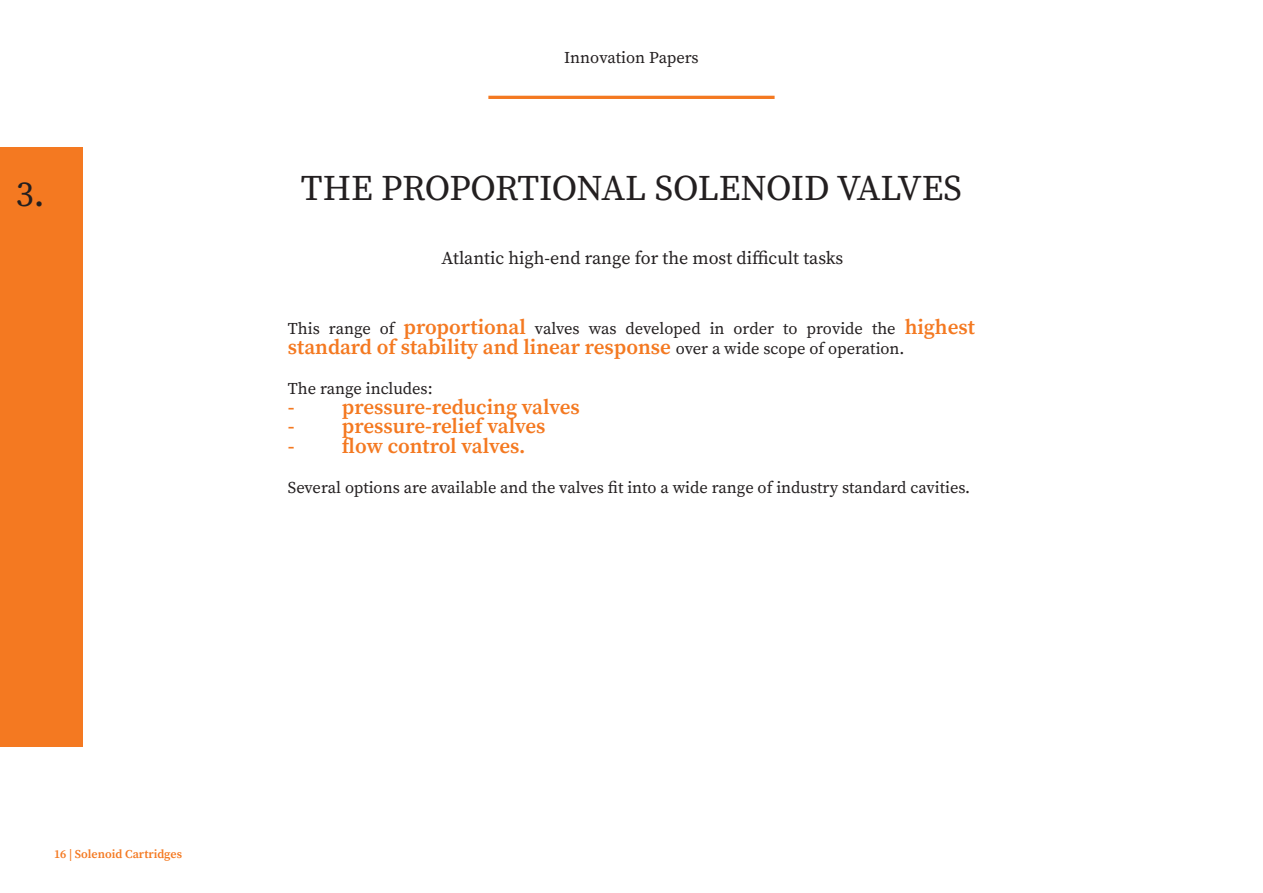
<style>
.page{position:relative;width:1263px;height:893px;background:#fff}
.page>*{position:absolute;margin:0;border:0;box-sizing:border-box;transform-origin:0 0}
.Titolo_sezione{font:36px "Source Serif Pro";letter-spacing:-.02em;color:#231f20}
.Pagina_mastro_-_Nume{font:36px "Source Serif Pro";color:#231f20}
.Sottotitolo_sezione{font:600 21px "Source Serif Pro";color:#f47921}
.Sottotitolo_sezione-2{font:18px "Source Serif Pro";color:#231f20}
.Sottotitolo_sezione-3{font:16.5px "Source Serif Pro";color:#231f20}
.t1{font:600 12px "Source Serif Pro";color:#f47921}
.s1{font-weight:600;font-size:21px;color:#f47921}
.s2{font-weight:400;font-size:16.5px;color:#231f20}
</style>
<div class="page">
<hr style="left:488px;top:96px;width:287px;height:3px;background:#f47921">
<div style="left:0;top:147px;width:83px;height:599px;background:#f47921"></div>
<p class="Pagina_mastro_-_Nume" style="left:16px;top:170px;width:30px">3.</p>
<p class="Sottotitolo_sezione-3" style="left:564px;top:47px;width:136px">Innovation Papers</p>
<p class="Titolo_sezione" style="left:301px;top:164px;width:662px">THE PROPORTIONAL SOLENOID VALVES</p>
<p class="Sottotitolo_sezione-2" style="left:442px;top:246px;width:403px">Atlantic high-end range for the most difficult tasks</p>
<p class="Sottotitolo_sezione-3" style="left:288px;top:318px;width:689px">This range of <span class="s1">proportional</span> valves was developed in order to provide the <span class="s1">highest</span></p>
<p class="Sottotitolo_sezione" style="left:288px;top:333px;width:618px">standard of stability and linear response <span class="s2">over a wide scope of operation.</span></p>
<p class="Sottotitolo_sezione-3" style="left:288px;top:377px;width:146px">The range includes:</p>
<p class="Sottotitolo_sezione" style="left:288px;top:392px;width:293px">- pressure-reducing valves</p>
<p class="Sottotitolo_sezione" style="left:288px;top:412px;width:259px">- pressure-relief valves</p>
<p class="Sottotitolo_sezione" style="left:288px;top:432px;width:239px">- flow control valves.</p>
<p class="Sottotitolo_sezione-3" style="left:288px;top:476px;width:684px">Several options are available and the valves fit into a wide range of industry standard cavities.</p>
<p class="t1" style="left:54px;top:846px;width:129px">16 | Solenoid Cartridges</p>
</div>
